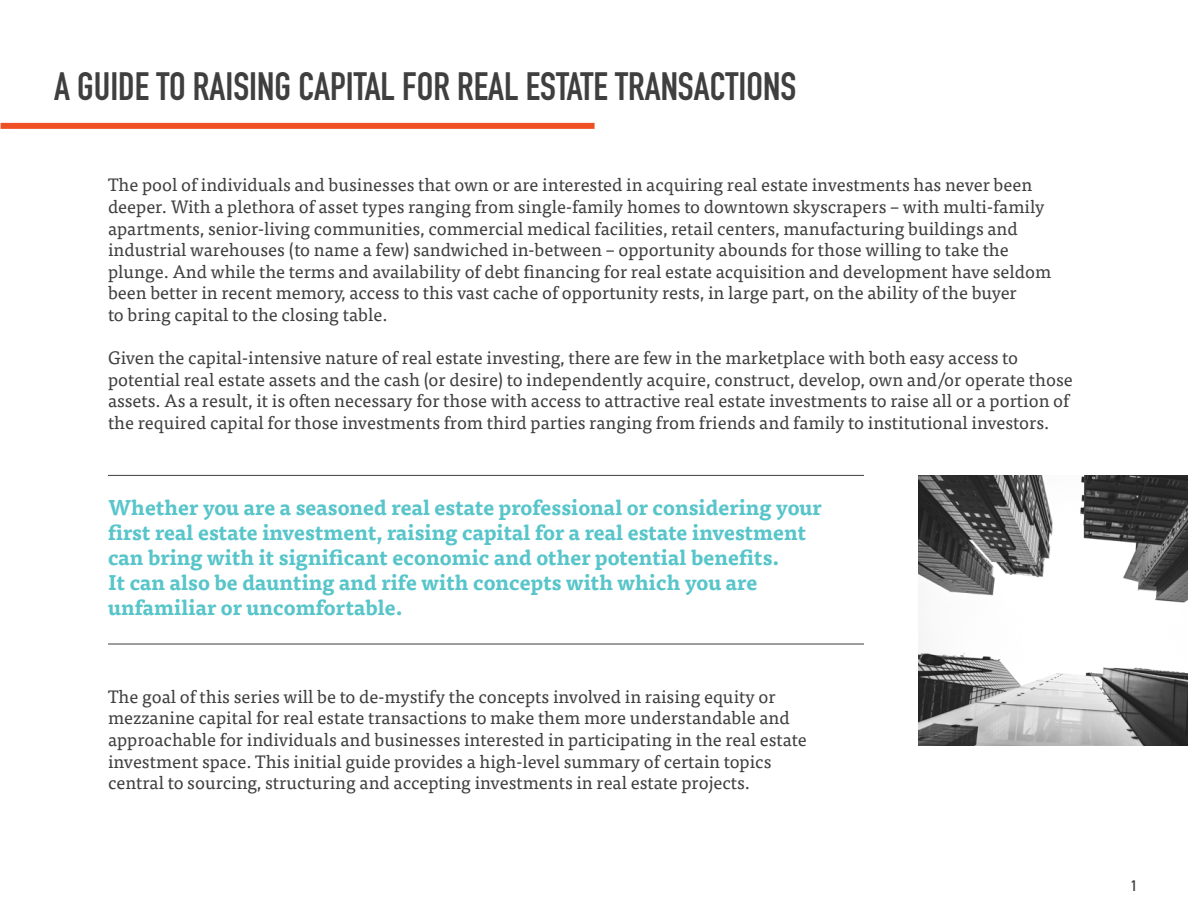
<style>
.page{position:relative;width:1188px;height:918px;background:#fff}
.page>*{position:absolute;margin:0;border:0;box-sizing:border-box;transform-origin:0 0}
.t1{font:700 39px "DIN Condensed";color:#3f3f3f}
.t2{font:700 21px/25.2px "Tisa Pro";color:#57c5ca}
.t3{font:18px/21.6px "Tisa Pro";color:#3f3f3f}
.t4{font:700 15px "DIN Condensed";color:#3f3f3f}
</style>
<div class="page">
<img style="left:918px;top:476px;width:270px;height:270px">
<div style="left:1px;top:123px;width:594px;height:6px;background:#f05124"></div>
<hr style="left:108px;top:475px;width:756px;height:1px;background:#3f3f3f">
<hr style="left:108px;top:644px;width:756px;height:1px;background:#3f3f3f">
<h1 class="t1" style="left:54px;top:60px;width:744px">A GUIDE TO RAISING CAPITAL FOR REAL ESTATE TRANSACTIONS</h1>
<p class="t3" style="left:108px;top:173px;width:945px">The pool of individuals and businesses that own or are interested in acquiring real estate investments has never been deeper. With a plethora of asset types ranging from single-family homes to downtown skyscrapers – with multi-family apartments, senior-living communities, commercial medical facilities, retail centers, manufacturing buildings and industrial warehouses (to name a few) sandwiched in-between – opportunity abounds for those willing to take the plunge. And while the terms and availability of debt financing for real estate acquisition and development have seldom been better in recent memory, access to this vast cache of opportunity rests, in large part, on the ability of the buyer<br>to bring capital to the closing table.</p>
<p class="t3" style="left:108px;top:346px;width:966px">Given the capital-intensive nature of real estate investing, there are few in the marketplace with both easy access to potential real estate assets and the cash (or desire) to independently acquire, construct, develop, own and/or operate those assets. As a result, it is often necessary for those with access to attractive real estate investments to raise all or a portion of the required capital for those investments from third parties ranging from friends and family to institutional investors.</p>
<p class="t2" style="left:108px;top:493px;width:715px">Whether you are a seasoned real estate professional or considering your first real estate investment, raising capital for a real estate investment can bring with it significant economic and other potential benefits.<br>It can also be daunting and rife with concepts with which you are unfamiliar or uncomfortable.</p>
<p class="t3" style="left:108px;top:685px;width:700px">The goal of this series will be to de-mystify the concepts involved in raising equity or mezzanine capital for real estate transactions to make them more understandable and approachable for individuals and businesses interested in participating in the real estate investment space. This initial guide provides a high-level summary of certain topics central to sourcing, structuring and accepting investments in real estate projects.</p>
<p class="t4" style="left:1131px;top:876px;width:7px">1</p>
</div>
